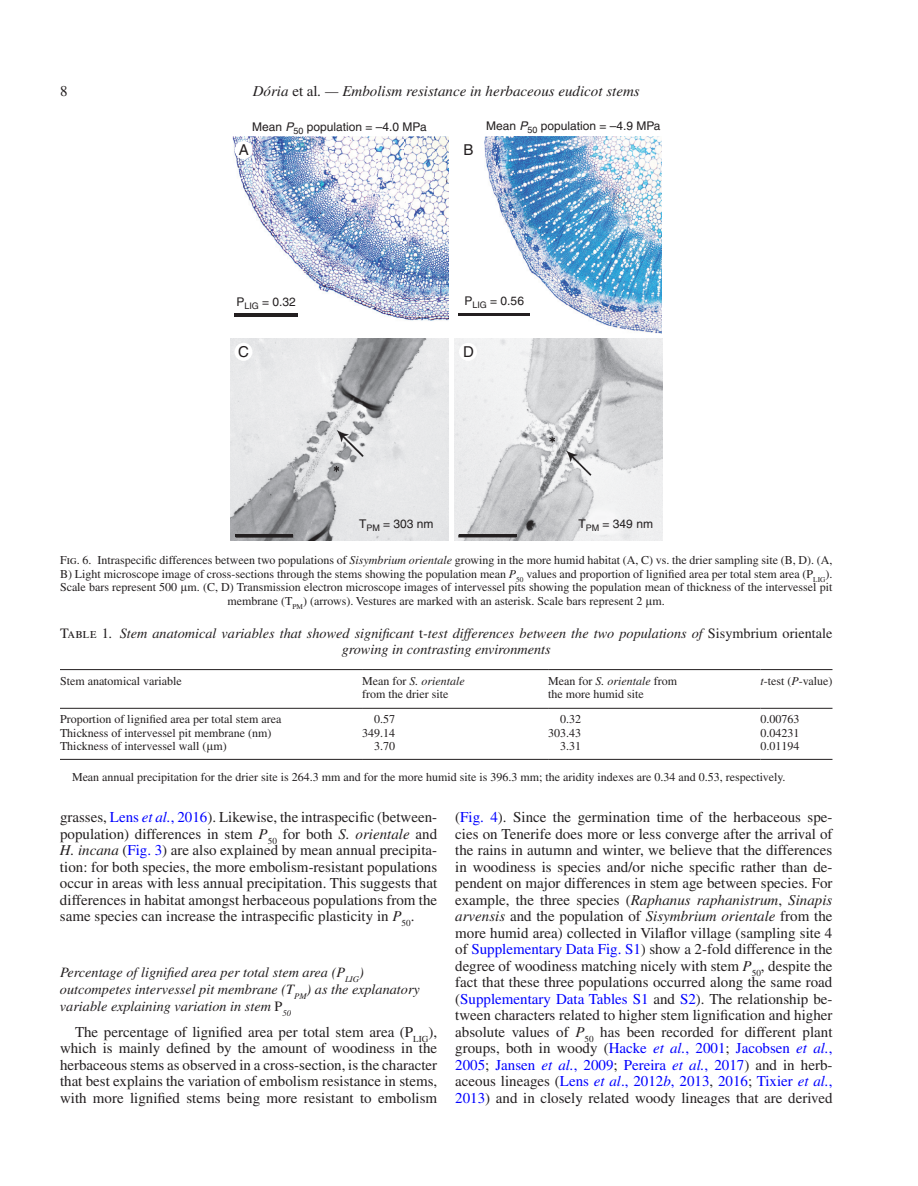
<style>
.page{position:relative;width:918px;height:1186px;background:#fff}
.page>*{position:absolute;margin:0;border:0;box-sizing:border-box;transform-origin:0 0}
.t1{font:15px/16.5px "Times LT Std";color:#231f20;text-align:justify}
.t2{font:italic 15px "Times LT Std";color:#231f20}
.t3{font:15px "Helvetica";color:#231f20}
.t4{font:italic 14.25px/17.2px "Times LT Std";color:#231f20}
.t5{font:12px/13.5px "Times LT Std";color:#231f20}
.t6{font:12px "Helvetica";color:#231f20}
.s1{font-style:normal}
.s2{font-style:italic}
.s3{font-family:"Gandhari Unicode"}
.s4{color:#00f}
.s5{font-style:italic;color:#00f}
</style>
<div class="page">
<hr style="left:60px;top:669px;width:302px;height:1px;background:#231f20">
<hr style="left:60px;top:708px;width:302px;height:1px;background:#231f20">
<hr style="left:362px;top:669px;width:186px;height:1px;background:#231f20">
<hr style="left:362px;top:708px;width:186px;height:1px;background:#231f20">
<hr style="left:548px;top:669px;width:212px;height:1px;background:#231f20">
<hr style="left:548px;top:708px;width:212px;height:1px;background:#231f20">
<hr style="left:760px;top:669px;width:72px;height:1px;background:#231f20">
<hr style="left:760px;top:708px;width:72px;height:1px;background:#231f20">
<hr style="left:60px;top:759px;width:302px;height:1px;background:#231f20">
<hr style="left:362px;top:759px;width:186px;height:1px;background:#231f20">
<hr style="left:548px;top:759px;width:212px;height:1px;background:#231f20">
<hr style="left:760px;top:759px;width:72px;height:1px;background:#231f20">
<img style="left:230px;top:137px;width:218px;height:404px">
<img style="left:485px;top:137px;width:177px;height:197px">
<img style="left:455px;top:339px;width:207px;height:202px">
<div style="left:235px;top:141px;width:18px;height:18px;background:#fff;border-radius:50%"></div>
<div style="left:234px;top:343px;width:18px;height:18px;background:#fff;border-radius:50%"></div>
<div style="left:459px;top:343px;width:18px;height:18px;background:#fff;border-radius:50%"></div>
<hr style="left:234px;top:313px;width:64px;height:4px;background:#231f20">
<hr style="left:458px;top:313px;width:72px;height:3px;background:#231f20">
<hr style="left:459px;top:534px;width:58px;height:3px;background:#231f20">
<hr style="left:236px;top:534px;width:57px;height:3px;background:#231f20">
<svg style="left:334px;top:466px;width:5px;height:5px"></svg>
<svg style="left:551px;top:437px;width:4px;height:5px"></svg>
<p class="t1" style="left:60px;top:83px;width:9px">8</p>
<p class="t2" style="left:253px;top:83px;width:388px">Dória <span class="s1">et al</span>. — Embolism resistance in herbaceous eudicot stems</p>
<p class="t6" style="left:252px;top:120px;width:176px">Mean <span class="s2">P</span><sub>50</sub> population = –4.0 MPa</p>
<p class="t6" style="left:486px;top:119px;width:176px">Mean <span class="s2">P</span><sub>50</sub> population = –4.9 MPa</p>
<p class="t3" style="left:239px;top:141px;width:12px">A</p>
<p class="t3" style="left:463px;top:141px;width:12px">B</p>
<p class="t6" style="left:236px;top:295px;width:61px">P<sub>LIG</sub> = 0.32</p>
<p class="t6" style="left:464px;top:294px;width:61px">P<sub>LIG</sub> = 0.56</p>
<p class="t3" style="left:238px;top:343px;width:12px">C</p>
<p class="t3" style="left:463px;top:343px;width:12px">D</p>
<p class="t6" style="left:359px;top:517px;width:76px">T<sub>PM</sub> = 303 nm</p>
<p class="t6" style="left:578px;top:517px;width:76px">T<sub>PM</sub> = 349 nm</p>
<p class="t5" style="left:60px;top:553px;width:774px;text-align:center">Fig. 6. Intraspecific differences between two populations of <span class="s2">Sisymbrium orientale</span> growing in the more humid habitat (A, C) vs. the drier sampling site (B, D). (A, B) Light microscope image of cross-sections through the stems showing the population mean <span class="s2">P</span><sub>50</sub> values and proportion of lignified area per total stem area (P<sub>LIG</sub>).<br>Scale bars represent 500 <span class="s3">μ</span>m. (C, D) Transmission electron microscope images of intervessel pits showing the population mean of thickness of the intervessel pit membrane (T<sub>PM</sub>) (arrows). Vestures are marked with an asterisk. Scale bars represent 2 <span class="s3">μ</span>m.</p>
<p class="t4" style="left:60px;top:625px;width:774px;line-height:16.5px;text-align:center"><span class="s1">Table 1</span>. Stem anatomical variables that showed significant <span class="s1">t</span>-test differences between the two populations of <span class="s1">Sisymbrium orientale </span>growing in contrasting environments</p>
<p class="t5" style="left:60px;top:674px;width:123px">Stem anatomical variable</p>
<p class="t5" style="left:362px;top:674px;width:104px">Mean for <span class="s2">S. orientale </span>from the drier site</p>
<p class="t5" style="left:548px;top:674px;width:129px">Mean for <span class="s2">S. orientale</span> from the more humid site</p>
<p class="t5" style="left:760px;top:674px;width:74px"><span class="s2">t</span>-test (<span class="s2">P</span>-value)</p>
<p class="t5" style="left:60px;top:712px;width:223px">Proportion of lignified area per total stem area</p>
<p class="t5" style="left:374px;top:712px;width:22px">0.57</p>
<p class="t5" style="left:560px;top:712px;width:22px">0.32</p>
<p class="t5" style="left:760px;top:712px;width:40px">0.00763</p>
<p class="t5" style="left:60px;top:726px;width:213px">Thickness of intervessel pit membrane (nm)</p>
<p class="t5" style="left:362px;top:726px;width:34px">349.14</p>
<p class="t5" style="left:548px;top:726px;width:34px">303.43</p>
<p class="t5" style="left:760px;top:726px;width:40px">0.04231</p>
<p class="t5" style="left:60px;top:739px;width:168px">Thickness of intervessel wall (<span class="s3">μ</span>m)</p>
<p class="t5" style="left:374px;top:739px;width:22px">3.70</p>
<p class="t5" style="left:560px;top:739px;width:22px">3.31</p>
<p class="t5" style="left:760px;top:739px;width:40px">0.01194</p>
<p class="t5" style="left:72px;top:770px;width:715px">Mean annual precipitation for the drier site is 264.3 mm and for the more humid site is 396.3 mm; the aridity indexes are 0.34 and 0.53, respectively.</p>
<p class="t1" style="left:60px;top:809px;width:379px">grasses, <span class="s4">Lens</span> <span class="s5">et al.</span><span class="s4">, 2016</span>). Likewise, the intraspecific (between&shy;population) differences in stem <span class="s2">P</span><sub>50</sub> for both <span class="s2">S. orientale</span> and <span class="s2">H. incana</span> (<span class="s4">Fig. 3</span>) are also explained by mean annual precipita&shy;tion: for both species, the more embolism-resistant populations occur in areas with less annual precipitation. This suggests that differences in habitat amongst herbaceous populations from the same species can increase the intraspecific plasticity in <span class="s2">P</span><sub>50</sub>.</p>
<p class="t4" style="left:60px;top:963px;width:361px">Percentage of lignified area per total stem area (P<sub>LIG</sub>) outcompetes intervessel pit membrane (T<sub>PM</sub>) as the explanatory variable explaining variation in stem <span class="s1">P</span><sub>50</sub></p>
<p class="t1" style="left:60px;top:1023px;width:379px;text-indent:15px">The percentage of lignified area per total stem area (P<sub>LIG</sub>), which is mainly defined by the amount of woodiness in the herbaceous stems as observed in a cross-section, is the character that best explains the variation of embolism resistance in stems, with more lignified stems being more resistant to embolism</p>
<p class="t1" style="left:455px;top:809px;width:379px">(<span class="s4">Fig. 4</span>). Since the germination time of the herbaceous spe&shy;cies on Tenerife does more or less converge after the arrival of the rains in autumn and winter, we believe that the differences in woodiness is species and/or niche specific rather than de&shy;pendent on major differences in stem age between species. For example, the three species (<span class="s2">Raphanus raphanistrum</span>, <span class="s2">Sinapis arvensis</span> and the population of <span class="s2">Sisymbrium orientale</span> from the more humid area) collected in Vilaflor village (sampling site 4 of <span class="s4">Supplementary Data Fig. S1</span>) show a 2-fold difference in the degree of woodiness matching nicely with stem <span class="s2">P</span><sub>50</sub>, despite the fact that these three populations occurred along the same road (<span class="s4">Supplementary Data Tables S1</span> and <span class="s4">S2</span>). The relationship be&shy;tween characters related to higher stem lignification and higher absolute values of <span class="s2">P</span><sub>50</sub> has been recorded for different plant groups, both in woody (<span class="s4">Hacke</span> <span class="s5">et al.</span><span class="s4">, 2001</span>; <span class="s4">Jacobsen</span> <span class="s5">et al.</span><span class="s4">, 2005</span>; <span class="s4">Jansen</span> <span class="s5">et al.</span><span class="s4">, 2009</span>; <span class="s4">Pereira</span> <span class="s5">et al.</span><span class="s4">, 2017</span>) and in herb&shy;aceous lineages (<span class="s4">Lens</span> <span class="s5">et al</span><span class="s4">., 2012</span><span class="s5">b</span><span class="s4">, 2013</span>, <span class="s4">2016</span>; <span class="s4">Tixier</span> <span class="s5">et al.</span><span class="s4">, 2013</span>) and in closely related woody lineages that are derived</p>
</div>
